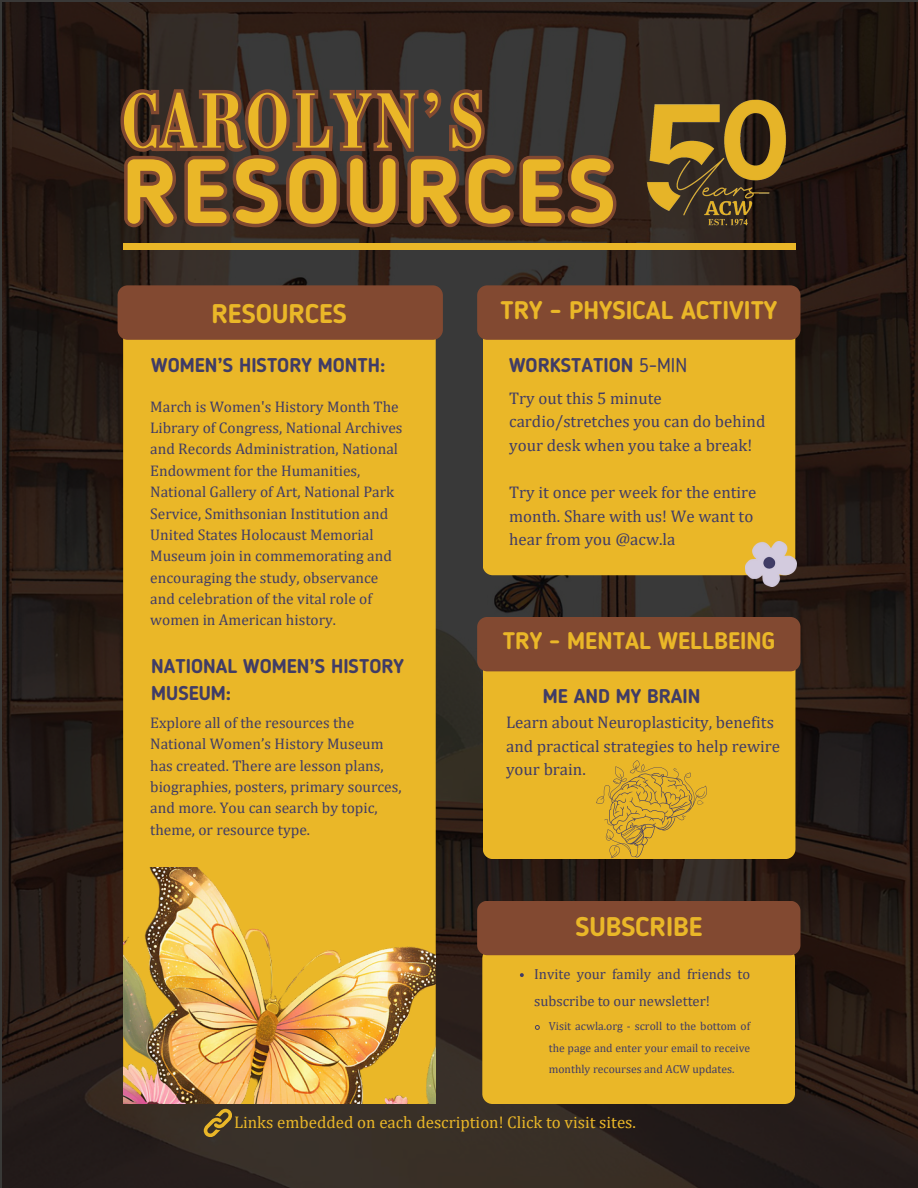
<style>
.page{position:relative;width:918px;height:1188px;background:#fff}
.page>*{position:absolute;margin:0;border:0;box-sizing:border-box;transform-origin:0 0}
.t1{font:700 90.3px "Blogger Sans";letter-spacing:.05em;color:#eab728}
.t2{font:condensed 82.8px "Bodoni";letter-spacing:.05em;color:#eab728}
.t3{font:700 26.85px "Blogger Sans";color:#eab728}
.t4{font:700 25.35px "Blogger Sans";color:#eab728}
.t5{font:700 23.85px "Blogger Sans";color:#eab728}
.t6{font:700 19.8px/27px "Blogger Sans";color:#403c66}
.t7{font:16.95px/23.7px "Cambria";color:#403c66}
.t8{font:16.95px "Cambria";color:#eab728}
.t9{font:15.45px/21.3px "Cambria";color:#403c66}
.t10{font:14.7px/27.2px "Cambria";color:#403c66}
.t11{font:11.7px/21.3px "Cambria";color:#403c66;text-align:justify}
.s1{font-weight:400}
</style>
<div class="page">
<img style="left:0;top:0;width:918px;height:1188px">
<div style="left:123px;top:348px;width:313px;height:756px;background:#eab728"></div>
<div style="left:483px;top:671px;width:312px;height:188px;background:#eab728"></div>
<div style="left:477px;top:617px;width:323px;height:54px;background:#824931"></div>
<div style="left:483px;top:340px;width:312px;height:235px;background:#eab728"></div>
<div style="left:488px;top:285px;width:312px;height:55px;background:#824931"></div>
<div style="left:123px;top:243px;width:672px;height:6px;background:#eab728"></div>
<div style="left:482px;top:955px;width:313px;height:149px;background:#eab728"></div>
<div style="left:477px;top:901px;width:323px;height:54px;background:#824931"></div>
<img style="left:745px;top:542px;width:51px;height:45px">
<svg style="left:204px;top:1109px;width:28px;height:28px"></svg>
<img style="left:638px;top:84px;width:157px;height:157px">
<img style="left:124px;top:867px;width:312px;height:237px">
<svg style="left:596px;top:760px;width:111px;height:98px;background:#daab2d"></svg>
<svg style="left:520px;top:973px;width:4px;height:4px"></svg>
<svg style="left:534px;top:1024px;width:7px;height:7px"></svg>
<svg style="left:116px;top:75px;width:372px;height:273px;background:#63442d"></svg>
<svg style="left:118px;top:149px;width:504px;height:84px;background:#543427"></svg>
<h6 class="t2" style="left:122px;top:70px;width:363px">CAROLYN’S</h6>
<h6 class="t1" style="left:122px;top:154px;width:495px">RESOURCES</h6>
<p class="t3" style="left:211px;top:302px;width:137px">RESOURCES</p>
<h4 class="t6" style="left:151px;top:354px;width:236px">WOMEN’S HISTORY MONTH:</h4>
<h2 class="t9" style="left:150px;top:395px;width:254px">March is Women's History Month The Library of Congress, National Archives and Records Administration, National Endowment for the Humanities, National Gallery of Art, National Park Service, Smithsonian Institution and United States Holocaust Memorial Museum join in commemorating and encouraging the study, observance and celebration of the vital role of women in American history.</h2>
<h6 class="t4" style="left:501px;top:300px;width:278px">TRY - PHYSICAL ACTIVITY</h6>
<h1 class="t6" style="left:509px;top:354px;width:179px">WORKSTATION <span class="s1">5-MIN</span></h1>
<h2 class="t7" style="left:509px;top:386px;width:258px">Try out this 5 minute cardio/stretches you can do behind your desk when you take a break!</h2>
<h5 class="t7" style="left:509px;top:480px;width:249px">Try it once per week for the entire month. Share with us! We want to hear from you @acw.la</h5>
<p class="t5" style="left:503px;top:631px;width:274px">TRY - MENTAL WELLBEING</p>
<h6 class="t6" style="left:151px;top:654px;width:254px">NATIONAL WOMEN’S HISTORY<br>MUSEUM:</h6>
<h4 class="t9" style="left:150px;top:712px;width:253px">Explore all of the resources the National Women’s History Museum has created. There are lesson plans, biographies, posters, primary sources, and more. You can search by topic, theme, or resource type.</h4>
<h6 class="t7" style="left:506px;top:710px;width:276px">Learn about Neuroplasticity, benefits and practical strategies to help rewire your brain.</h6>
<h4 class="t6" style="left:543px;top:684px;width:159px">ME AND MY BRAIN</h4>
<p class="t3" style="left:575px;top:915px;width:129px">SUBSCRIBE</p>
<p class="t10" style="left:534px;top:960px;width:218px">Invite your family and friends to subscribe to our newsletter!</p>
<p class="t11" style="left:549px;top:1015px;width:203px">Visit acwla.org - scroll to the bottom of the page and enter your email to receive monthly recourses and ACW updates.</p>
<h3 class="t8" style="left:234px;top:1112px;width:403px">Links embedded on each description! Click to visit sites.</h3>
</div>
